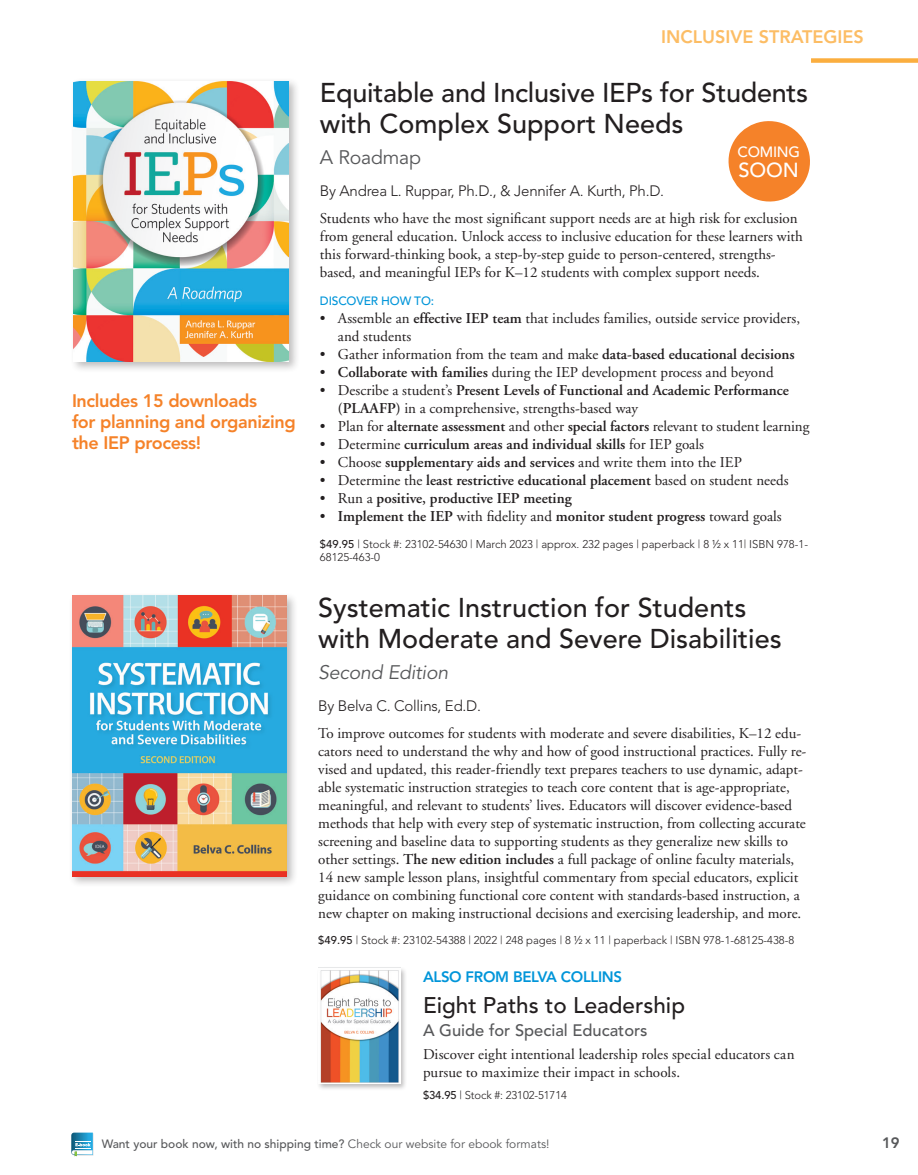
<style>
.page{position:relative;width:918px;height:1175px;background:#fff}
.page>*{position:absolute;margin:0;border:0;box-sizing:border-box;transform-origin:0 0}
.sm_title{font:500 27px/31px "Avenir";color:#231f20}
.minititle{font:500 22.5px "Avenir";color:#231f20}
.t1{font:500 20.25px "Avenir";color:#fff}
.subtitle{font:italic 19.5px "Avenir";letter-spacing:-.01em;color:#57585a}
.subtitle-2{font:19.5px "Avenir";letter-spacing:-.01em;color:#57585a}
.t2{font:800 18px/20.7px "Avenir";letter-spacing:-.02em;color:#f58229}
.t3{font:800 18px "Avenir";color:#fcbd65}
.minititle-2{font:500 16.5px "Avenir";color:#57585a}
.author{font:15px/18px "Adobe Garamond";color:#231f20}
.t4{font:600 15px/18px "Adobe Garamond";color:#231f20}
.author-2{font:300 15px "Avenir";letter-spacing:-.015em;color:#231f20}
.minititle-3{font:800 15px "Avenir";letter-spacing:-.02em;color:#0095d9}
.t5{font:800 15px "Avenir";color:#57585a}
.t6{font:500 14.85px "Avenir";letter-spacing:-.015em;color:#fff}
.t7{font:500 12px "Avenir";color:#57585a}
.pub_info{font:500 12px "Avenir";letter-spacing:-.015em;color:#0095d9}
.pub_info-2{font:300 11.25px/12.9px "Avenir";color:#231f20}
.s1{font-weight:600}
.s2{font-weight:400}
.s3{font-weight:500}
</style>
<div class="page">
<svg style="left:71px;top:1132px;width:22px;height:24px"></svg>
<div style="left:811px;top:58px;width:107px;height:5px;background:#fbae3f"></div>
<div style="left:69px;top:592px;width:229px;height:296px;background:#231f20;opacity:.3"></div>
<img style="left:72px;top:596px;width:214px;height:280px">
<div style="left:70px;top:78px;width:230px;height:295px;background:#231f20;opacity:.3"></div>
<img style="left:74px;top:81px;width:214px;height:280px">
<div style="left:317px;top:966px;width:90px;height:125px;background:#231f20;opacity:.3"></div>
<img style="left:319px;top:968px;width:81px;height:115px">
<svg style="left:728px;top:121px;width:82px;height:81px"></svg>
<p class="t2" style="left:72px;top:391px;width:225px">Includes 15 downloads<br>for planning and organizing the IEP process!</p>
<p class="t3" style="left:661px;top:26px;width:204px">INCLUSIVE STRATEGIES</p>
<p class="sm_title" style="left:320px;top:77px;width:490px">Equitable and Inclusive IEPs for Students with Complex Support Needs</p>
<p class="subtitle-2" style="left:320px;top:146px;width:103px">A Roadmap</p>
<p class="author-2" style="left:320px;top:182px;width:346px">By Andrea L. Ruppar, Ph.D., &amp; Jennifer A. Kurth, Ph.D.</p>
<p class="author" style="left:320px;top:209px;width:484px">Students who have the most significant support needs are at high risk for exclusion from general education. Unlock access to inclusive education for these learners with this forward-thinking book, a step-by-step guide to person-centered, strengths&shy;based, and meaningful IEPs for K–12 students with complex support needs.</p>
<p class="pub_info" style="left:320px;top:294px;width:116px">DISCOVER HOW TO:</p>
<p class="author" style="left:338px;top:310px;width:464px;text-indent:-18px">• Assemble an <span class="s1">effective IEP team</span> that includes families, outside service providers, and students</p>
<p class="author" style="left:320px;top:346px;width:476px">• Gather information from the team and make <span class="s1">data-based educational decisions</span></p>
<p class="author" style="left:320px;top:364px;width:455px">• <span class="s1">Collaborate with families</span> during the IEP development process and beyond</p>
<p class="t4" style="left:338px;top:382px;width:452px;text-indent:-18px"><span class="s2">• Describe a student’s</span> Present Levels of Functional and Academic Performance (PLAAFP) <span class="s2">in a comprehensive, strengths-based way</span></p>
<p class="author" style="left:320px;top:418px;width:491px">• Plan for <span class="s1">alternate assessment</span> and other <span class="s1">special factors</span> relevant to student learning</p>
<p class="t4" style="left:320px;top:436px;width:385px"><span class="s2">• Determine</span> curriculum areas and individual skills <span class="s2">for IEP goals</span></p>
<p class="author" style="left:320px;top:454px;width:423px">• Choose <span class="s1">supplementary aids and services</span> and write them into the IEP</p>
<p class="t4" style="left:320px;top:472px;width:470px"><span class="s2">• Determine the</span> least restrictive educational placement <span class="s2">based on student needs</span></p>
<p class="t4" style="left:320px;top:490px;width:253px"><span class="s2">• Run a</span> positive, productive IEP meeting</p>
<p class="t4" style="left:320px;top:508px;width:463px"><span class="s2">•</span> Implement the IEP <span class="s2">with fidelity and</span> monitor student progress <span class="s2">toward goals</span></p>
<p class="pub_info-2" style="left:320px;top:537px;width:490px"><span class="s3">$49.95</span> | Stock #: 23102-54630 | March 2023 | approx. 232 pages | paperback | 8 ½ x 11| ISBN 978-1-<br>68125-463-0</p>
<p class="t6" style="left:737px;top:143px;width:64px">COMING</p>
<p class="t1" style="left:739px;top:158px;width:62px">SOON</p>
<p class="sm_title" style="left:318px;top:592px;width:465px">Systematic Instruction for Students with Moderate and Severe Disabilities</p>
<p class="subtitle" style="left:318px;top:661px;width:132px">Second Edition</p>
<p class="author-2" style="left:318px;top:696px;width:164px">By Belva C. Collins, Ed.D.</p>
<p class="author" style="left:318px;top:724px;width:490px">To improve outcomes for students with moderate and severe disabilities, K–12 edu&shy;cators need to understand the why and how of good instructional practices. Fully re&shy;vised and updated, this reader-friendly text prepares teachers to use dynamic, adapt&shy;able systematic instruction strategies to teach core content that is age-appropriate, meaningful, and relevant to students’ lives. Educators will discover evidence-based methods that help with every step of systematic instruction, from collecting accurate screening and baseline data to supporting students as they generalize new skills to other settings. <span class="s1">The new edition includes</span> a full package of online faculty materials, 14 new sample lesson plans, insightful commentary from special educators, explicit guidance on combining functional core content with standards-based instruction, a new chapter on making instructional decisions and exercising leadership, and more.</p>
<p class="pub_info-2" style="left:318px;top:933px;width:478px"><span class="s3">$49.95</span> | Stock #: 23102-54388 | 2022 | 248 pages | 8 ½ x 11 | paperback | ISBN 978-1-68125-438-8</p>
<p class="minititle-3" style="left:423px;top:968px;width:201px">ALSO FROM BELVA COLLINS</p>
<p class="minititle" style="left:423px;top:991px;width:264px">Eight Paths to Leadership</p>
<p class="minititle-2" style="left:423px;top:1020px;width:226px">A Guide for Special Educators</p>
<p class="author" style="left:423px;top:1045px;width:373px">Discover eight intentional leadership roles special educators can pursue to maximize their impact in schools.</p>
<p class="pub_info-2" style="left:423px;top:1088px;width:145px"><span class="s3">$34.95</span> | Stock #: 23102-51714</p>
<p class="t7" style="left:102px;top:1136px;width:449px">Want your book now, with no shipping time? <span class="s2">Check our website for ebook formats!</span></p>
<p class="t5" style="left:882px;top:1133px;width:19px">19</p>
</div>
